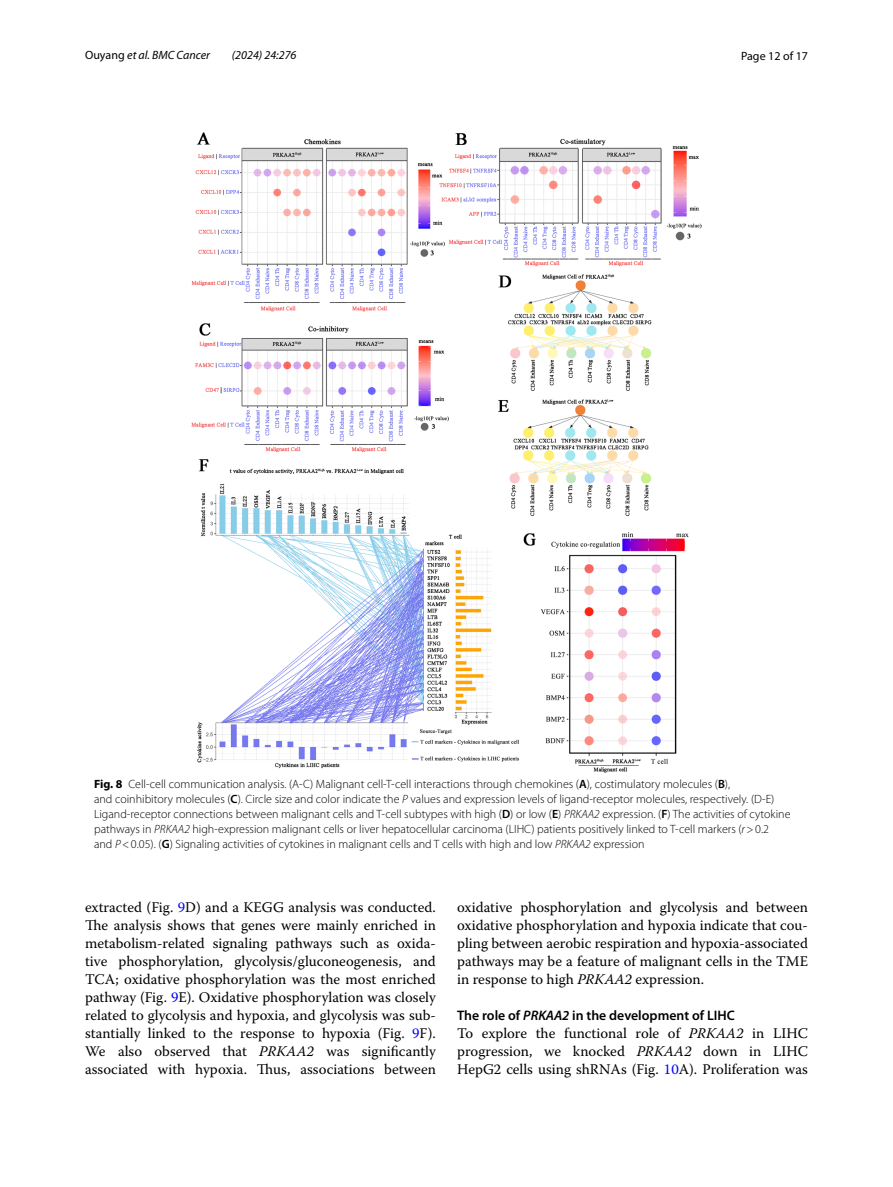
<style>
.page{position:relative;width:893px;height:1187px;background:#fff}
.page>*{position:absolute;margin:0;border:0;box-sizing:border-box;transform-origin:0 0}
.t1{font:14.7px/18px "Warnock Pro";color:#000;text-align:justify}
.t2{font:600 13.8px "Myriad Pro";color:#000}
.t3{font:300 12px/15px "Myriad Pro";color:#000}
.t4{font:italic 12px "Myriad Pro";color:#000}
.t5{font:12px "Myriad Pro";color:#000}
.s1{font-style:normal}
.s2{font-weight:700}
.s3{font-weight:600}
.s4{font-style:italic}
.s5{color:#00f}
</style>
<div class="page">
<img style="left:191px;top:133px;width:511px;height:639px">
<p class="t4" style="left:85px;top:48px;width:126px"><span class="s1">Ouyang</span> et al. BMC Cancer</p>
<p class="t4" style="left:232px;top:48px;width:66px">(2024) 24:276</p>
<p class="t5" style="left:741px;top:48px;width:68px">Page 12 of 17</p>
<p class="t3" style="left:94px;top:776px;width:698px"><span class="s2">Fig. 8</span> Cell-cell communication analysis. (A-C) Malignant cell-T-cell interactions through chemokines (<span class="s3">A</span>), costimulatory molecules (<span class="s3">B</span>),<br>and coinhibitory molecules (<span class="s3">C</span>). Circle size and color indicate the <span class="s4">P</span> values and expression levels of ligand-receptor molecules, respectively. (D-E)<br>Ligand-receptor connections between malignant cells and T-cell subtypes with high (<span class="s3">D</span>) or low (<span class="s3">E</span>) <span class="s4">PRKAA2</span> expression. (<span class="s3">F</span>) The activities of cytokine pathways in <span class="s4">PRKAA2</span> high-expression malignant cells or liver hepatocellular carcinoma (LIHC) patients positively linked to T-cell markers (<span class="s4">r</span>&gt;0.2<br>and <span class="s4">P</span>&lt;0.05). (<span class="s3">G</span>) Signaling activities of cytokines in malignant cells and T cells with high and low <span class="s4">PRKAA2</span> expression</p>
<p class="t1" style="left:85px;top:897px;width:352px">extracted (Fig. <span class="s5">9</span>D) and a KEGG analysis was conducted.<br>The analysis shows that genes were mainly enriched in metabolism-related signaling pathways such as oxida&shy;tive phosphorylation, glycolysis/gluconeogenesis, and TCA; oxidative phosphorylation was the most enriched pathway (Fig. <span class="s5">9</span>E). Oxidative phosphorylation was closely related to glycolysis and hypoxia, and glycolysis was sub&shy;stantially linked to the response to hypoxia (Fig. <span class="s5">9</span>F).<br>We also observed that <span class="s4">PRKAA2</span> was significantly associated with hypoxia. Thus, associations between</p>
<p class="t1" style="left:457px;top:897px;width:352px">oxidative phosphorylation and glycolysis and between oxidative phosphorylation and hypoxia indicate that cou&shy;pling between aerobic respiration and hypoxia-associated pathways may be a feature of malignant cells in the TME in response to high <span class="s4">PRKAA2</span> expression.</p>
<p class="t2" style="left:457px;top:1006px;width:279px">The role of <span class="s4">PRKAA2</span> in the development of LIHC</p>
<p class="t1" style="left:457px;top:1023px;width:352px">To explore the functional role of <span class="s4">PRKAA2</span> in LIHC progression, we knocked <span class="s4">PRKAA2</span> down in LIHC HepG2 cells using shRNAs (Fig. <span class="s5">10</span>A). Proliferation was</p>
</div>
